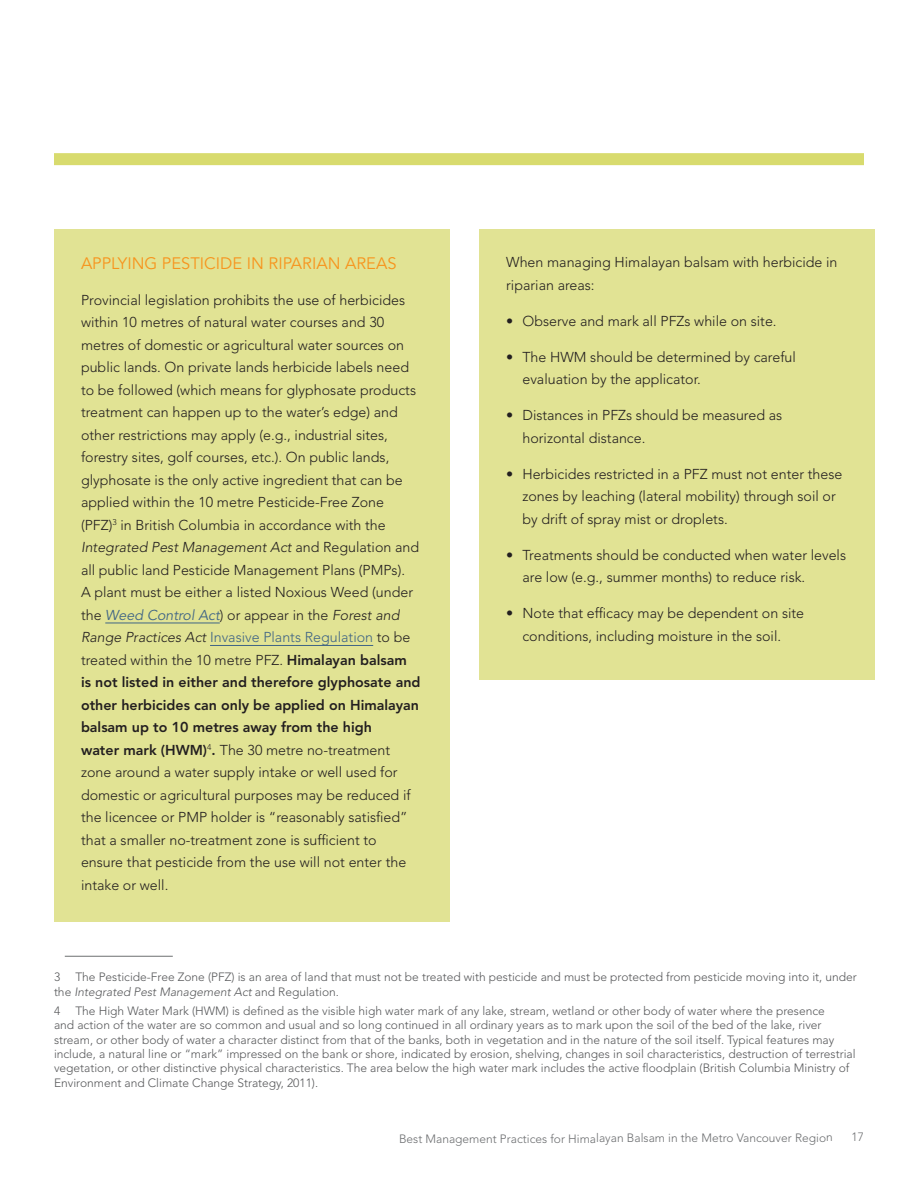
<style>
.page{position:relative;width:918px;height:1188px;background:#fff}
.page>*{position:absolute;margin:0;border:0;box-sizing:border-box;transform-origin:0 0}
.Header_3_Orange{font:16.5px "Avenir LT Std";color:#f7941d}
.Sidebar_Body{font:300 14.25px/22.5px "Avenir LT Std";color:#231f20}
.footnote{font:300 12px/14.4px "Avenir LT Std";color:#58595b}
.t1{font:300 12px "Avenir LT Std";letter-spacing:-.005em;color:#6d6f71}
.s1{font-style:italic}
.s2{font-weight:400;font-style:italic;color:#406585}
.s3{color:#406585}
.s4{font-weight:800}
</style>
<div class="page">
<div style="left:54px;top:230px;width:395px;height:692px;background:#e1e394"></div>
<hr style="left:105px;top:623px;width:115px;height:1px;background:#406585">
<hr style="left:210px;top:645px;width:163px;height:1px;background:#406585">
<hr style="left:65px;top:956px;width:108px;height:1px;background:#6d6f71">
<div style="left:479px;top:230px;width:395px;height:450px;background:#e1e394"></div>
<div style="left:54px;top:153px;width:810px;height:12px;background:#d8db6e"></div>
<p class="Header_3_Orange" style="left:81px;top:254px;width:317px">APPLYING PESTICIDE IN RIPARIAN AREAS</p>
<p class="Sidebar_Body" style="left:81px;top:289px;width:341px">Provincial legislation prohibits the use of herbicides within 10 metres of natural water courses and 30 metres of domestic or agricultural water sources on public lands. On private lands herbicide labels need to be followed (which means for glyphosate products treatment can happen up to the water’s edge) and other restrictions may apply (e.g., industrial sites, forestry sites, golf courses, etc.). On public lands, glyphosate is the only active ingredient that can be applied within the 10 metre Pesticide-Free Zone (PFZ)<sup>3</sup> in British Columbia in accordance with the <span class="s1">Integrated Pest Management Act</span> and Regulation and all public land Pesticide Management Plans (PMPs).<br>A plant must be either a listed Noxious Weed (under the <span class="s2">Weed Control Act</span>) or appear in the <span class="s1">Forest and Range Practices Act</span> <span class="s3">Invasive Plants Regulation</span> to be treated within the 10 metre PFZ. <span class="s4">Himalayan balsam<br>is not listed in either and therefore glyphosate and other herbicides can only be applied on Himalayan balsam up to 10 metres away from the high<br>water mark (HWM)</span><sup>4</sup><span class="s4">.</span> The 30 metre no-treatment zone around a water supply intake or well used for domestic or agricultural purposes may be reduced if the licencee or PMP holder is “reasonably satisfied” that a smaller no-treatment zone is sufficient to ensure that pesticide from the use will not enter the intake or well.</p>
<p class="Sidebar_Body" style="left:506px;top:251px;width:333px">When managing Himalayan balsam with herbicide in riparian areas:</p>
<p class="Sidebar_Body" style="left:506px;top:310px;width:272px">• Observe and mark all PFZs while on site.</p>
<p class="Sidebar_Body" style="left:522px;top:346px;width:275px;text-indent:-16px">• The HWM should be determined by careful evaluation by the applicator.</p>
<p class="Sidebar_Body" style="left:522px;top:404px;width:261px;text-indent:-16px">• Distances in PFZs should be measured as horizontal distance.</p>
<p class="Sidebar_Body" style="left:522px;top:463px;width:321px;text-indent:-16px">• Herbicides restricted in a PFZ must not enter these zones by leaching (lateral mobility) through soil or by drift of spray mist or droplets.</p>
<p class="Sidebar_Body" style="left:522px;top:544px;width:325px;text-indent:-16px">• Treatments should be conducted when water levels are low (e.g., summer months) to reduce risk.</p>
<p class="Sidebar_Body" style="left:506px;top:602px;width:299px;text-align:center">• Note that efficacy may be dependent on site conditions, including moisture in the soil.</p>
<p class="footnote" style="left:54px;top:970px;width:804px;text-indent:21px">The Pesticide-Free Zone (PFZ) is an area of land that must not be treated with pesticide and must be protected from pesticide moving into it, under the <span class="s1">Integrated Pest Management Act</span> and Regulation.</p>
<p class="footnote" style="left:54px;top:1003px;width:8px">4</p>
<p class="footnote" style="left:54px;top:970px;width:8px">3</p>
<p class="footnote" style="left:54px;top:1003px;width:803px;text-indent:21px">The High Water Mark (HWM) is defined as the visible high water mark of any lake, stream, wetland or other body of water where the presence<br>and action of the water are so common and usual and so long continued in all ordinary years as to mark upon the soil of the bed of the lake, river stream, or other body of water a character distinct from that of the banks, both in vegetation and in the nature of the soil itself. Typical features may include, a natural line or “mark” impressed on the bank or shore, indicated by erosion, shelving, changes in soil characteristics, destruction of terrestrial vegetation, or other distinctive physical characteristics. The area below the high water mark includes the active floodplain (British Columbia Ministry of Environment and Climate Change Strategy, 2011).</p>
<p class="t1" style="left:399px;top:1131px;width:435px">Best Management Practices for Himalayan Balsam in the Metro Vancouver Region</p>
<p class="t1" style="left:852px;top:1130px;width:14px">17</p>
</div>
